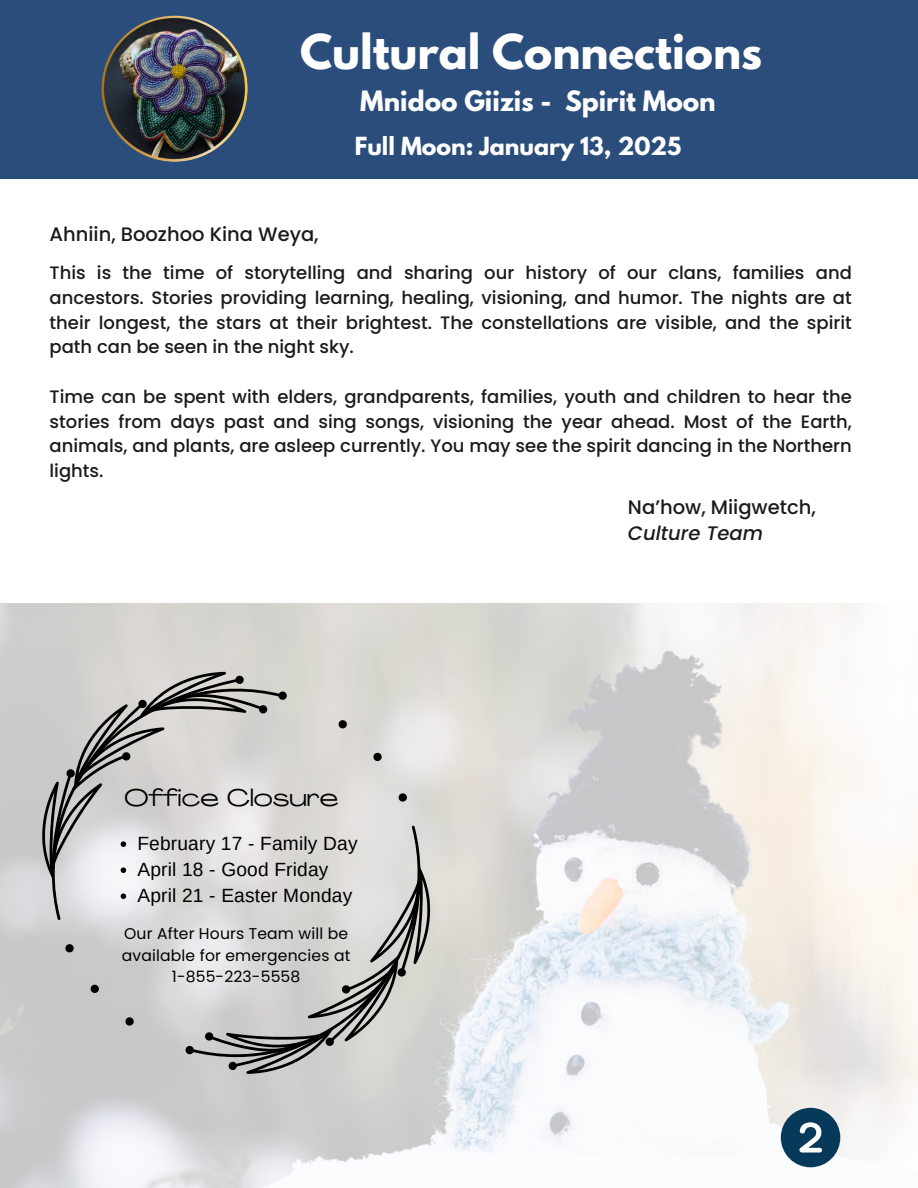
<style>
.page{position:relative;width:918px;height:1188px;background:#fff}
.page>*{position:absolute;margin:0;border:0;box-sizing:border-box;transform-origin:0 0}
.t1{font:700 42.6px "League Spartan";color:#fff}
.t2{font:700 24.9px "League Spartan";color:#fff}
.t3{font:23.7px "Agrandir Grand";color:#000}
.t4{font:700 22.05px "League Spartan";color:#fff}
.t5{font:500 19.5px/25.8px "Poppins";color:#1d1a1e}
.t6{font:19.2px "Arimo";letter-spacing:.01em;color:#000}
.t7{font:500 18px/24.8px "Poppins";color:#1d1a1e;text-align:justify}
.t8{font:15.6px/21.5px "Poppins";letter-spacing:.01em;color:#000;text-align:center}
.s1{font-style:italic}
</style>
<div class="page">
<div style="left:0;top:0;width:918px;height:179px;background:#2b4d7b"></div>
<img style="left:102px;top:16px;width:146px;height:146px">
<img style="left:0;top:604px;width:918px;height:584px">
<svg style="left:41px;top:672px;width:390px;height:402px;background:#cacac8"></svg>
<div style="left:781px;top:1108px;width:59px;height:59px;background:#07395a;border-radius:50%"></div>
<svg style="left:799px;top:1122px;width:23px;height:31px"></svg>
<h4 class="t1" style="left:300px;top:31px;width:464px">Cultural Connections</h4>
<h4 class="t2" style="left:360px;top:89px;width:357px">Mnidoo Giizis - Spirit Moon</h4>
<p class="t5" style="left:50px;top:221px;width:271px">Ahniin, Boozhoo Kina Weya,</p>
<p class="t4" style="left:355px;top:135px;width:328px">Full Moon: January 13, 2025</p>
<h2 class="t7" style="left:50px;top:261px;width:804px">This is the time of storytelling and sharing our history of our clans, families and ancestors. Stories providing learning, healing, visioning, and humor. The nights are at their longest, the stars at their brightest. The constellations are visible, and the spirit path can be seen in the night sky.</h2>
<p class="t7" style="left:50px;top:384px;width:804px">Time can be spent with elders, grandparents, families, youth and children to hear the stories from days past and sing songs, visioning the year ahead. Most of the Earth, animals, and plants, are asleep currently. You may see the spirit dancing in the Northern lights.</p>
<p class="t3" style="left:124px;top:789px;width:216px">Office Closure</p>
<h3 class="t6" style="left:137px;top:833px;width:222px">February 17 - Family Day</h3>
<h4 class="t6" style="left:137px;top:859px;width:193px">April 18 - Good Friday</h4>
<h4 class="t6" style="left:137px;top:885px;width:216px">April 21 - Easter Monday</h4>
<h1 class="t8" style="left:122px;top:923px;width:230px">Our After Hours Team will be available for emergencies at<br>1-855-223-5558</h1>
<h4 class="t5" style="left:628px;top:495px;width:189px">Na’how, Miigwetch,<br><span class="s1">Culture Team</span></h4>
</div>
